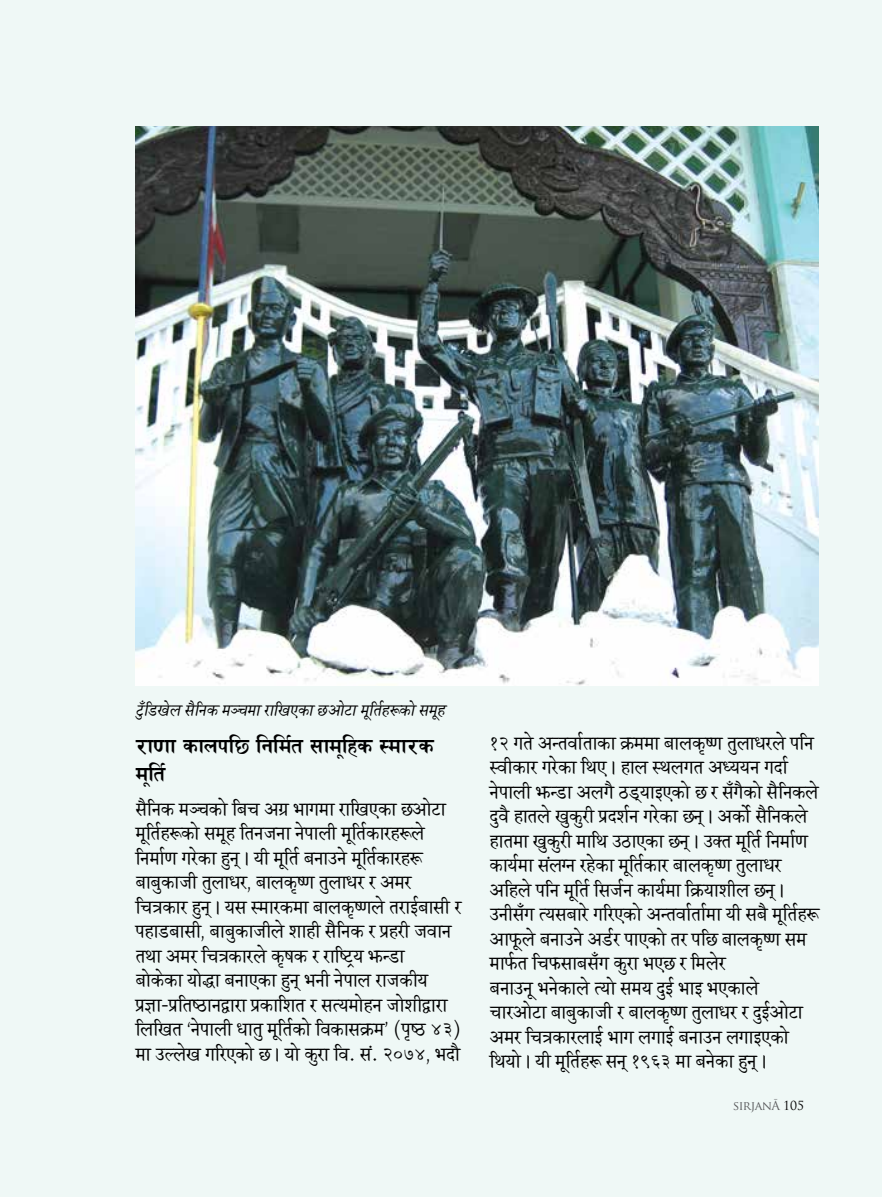
<style>
.page{position:relative;width:882px;height:1197px;background:#eff8f6}
.page>*{position:absolute;margin:0;border:0;box-sizing:border-box;transform-origin:0 0}
.t1{font:700 28px/28px "Nagarik";color:#000}
.t2{font:24.5px/24.5px "Nagarik";color:#000}
.t3{font:italic 21px "Nagarik";color:#000}
.t4{font:12.25px "Trajan Pro";letter-spacing:-.04em;color:#58595b}
.s1{color:#000}
</style>
<div class="page">
<img style="left:136px;top:126px;width:683px;height:560px">
<p class="t3" style="left:135px;top:700px;width:311px">6'“l8v]n ;}lgs d~rdf /flvPsf 5cf]6f d"lt{x¿sf] ;d"x</p>
<p class="t1" style="left:136px;top:731px;width:300px">/f0ff sfnkl5 lgld{t ;fd"lxs :df/s d"lt{</p>
<p class="t2" style="left:136px;top:797px;width:327px">;}lgs d~rsf] lar cu| efudf /flvPsf 5cf]6f d"lt{x¿sf] ;d"x ltghgf g]kfnL d"lt{sf/x¿n] lgdf{0f u/]sf x'g\ . oL d"lt{ agfpg] d"lt{sf/x¿ afa'sfhL t'nfw/, afns[i0f t'nfw/ / cd/ lrqsf/ x'g\ . o; :df/sdf afns[i0fn] t/fO{af;L / kxf8af;L, afa'sfhLn] zfxL ;}lgs / k|x/L hjfg tyf cd/ lrqsf/n] s[ifs / /fli6«o emG8f<br>af]s]sf of]4f agfPsf x'g\ egL g]kfn /fhsLo k|1f–k|lti7fgåf/f k|sflzt / ;Todf]xg hf]zLåf/f lnlvt ‘g]kfnL wft'd"lt{sf] ljsf;j|md’ -k[i7 $#_ df pNn]v ul/Psf] 5 . of] s'/f lj= ;+= @)&amp;$, ebf}</p>
<p class="t2" style="left:490px;top:730px;width:330px">!@ ut] cGtjf{tfsf j|mddf afns[i0f t'nfw/n] klg :jLsf/ u/]sf lyP . xfn :ynut cWoog ubf{ g]kfnL emG8f cnu} 78\ofOPsf] 5 / ;“u}sf] ;}lgsn] b'j} xftn] v's'/L k|bz{g u/]sf 5g\ . csf]{ ;}lgsn] xftdf v's'/L dfly p7fPsf 5g\ . pSt d"lt{ lgdf{0f sfo{df ;+nUg /x]sf d"lt{sf/ afns[i0f t'nfw/ clxn] klg d"lt{ l;h{g sfo{df lj|mofzLn 5g\ . pgL;Fu To;af/] ul/Psf] cGtjf{tf{df oL ;a} d"lt{x¿ cfk"mn] agfpg] c8{/ kfPsf] t/ kl5 afns[i0f ;d dfk{mt lrˆm;fa;Fu s'/f eP5 / ldn]/<br>agfpg" eg]sfn] Tof] ;do b'O{ efO ePsfn] rf/cf]6f afa'sfhL / afns[i0f t'nfw/ / b'O{cf]6f cd/ lrqsf/nfO{ efu nufO{ agfpg nufOPsf] lyof] . oL d"lt{x¿ ;g\ !(^# df ag]sf x'g\ .</p>
<p class="t4" style="left:733px;top:1098px;width:72px">SIRJANĀ <span class="s1">105</span></p>
</div>
